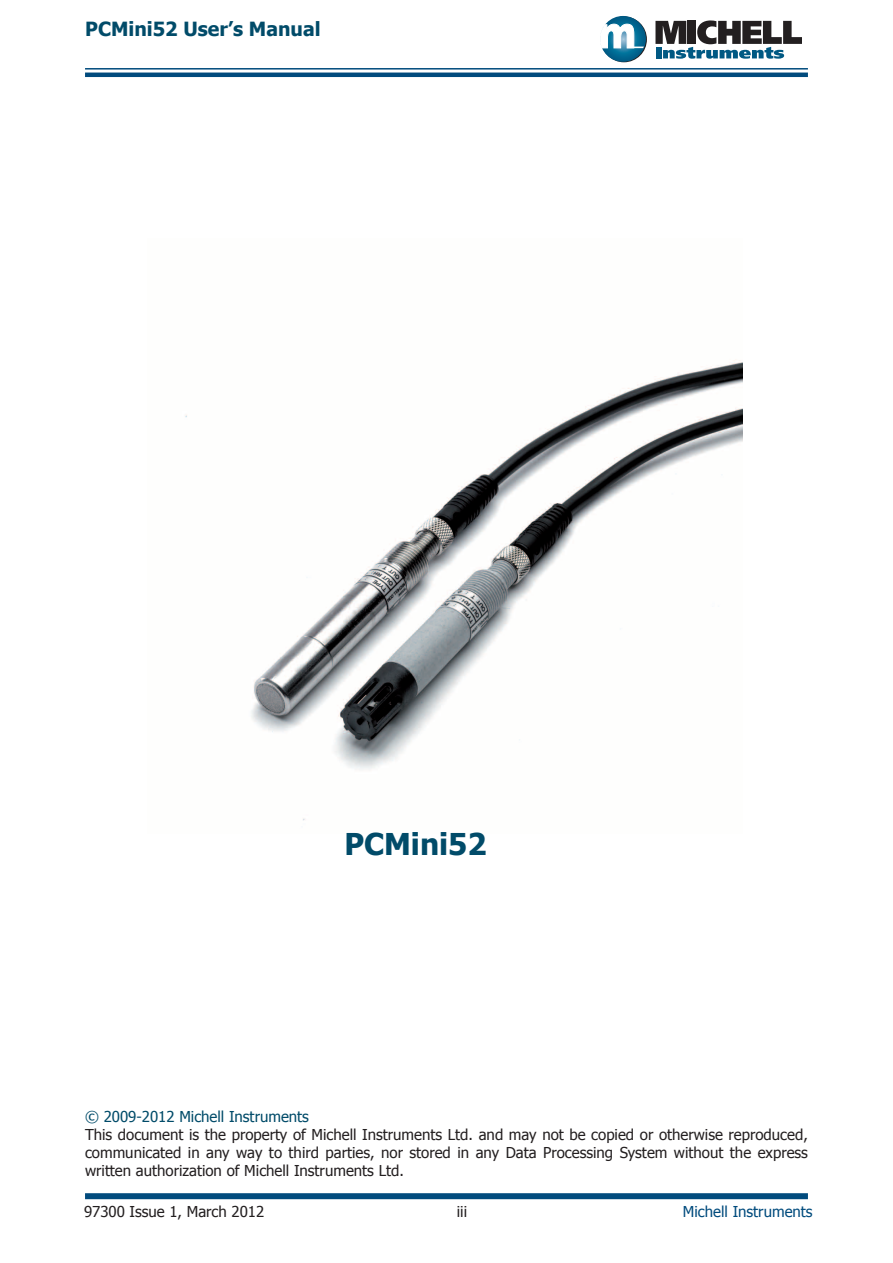
<style>
.page{position:relative;width:893px;height:1263px;background:#fff}
.page>*{position:absolute;margin:0;border:0;box-sizing:border-box;transform-origin:0 0}
.t1{font:700 30px "Tahoma";color:#014b69}
.t2{font:700 19.5px "Tahoma";color:#014b69}
.t3{font:15px/18px "Tahoma";color:#231f20;text-align:justify}
.t4{font:15px "Tahoma";color:#014b69}
.t5{font:15px "Tahoma";color:#014b7d}
</style>
<div class="page">
<div style="left:85px;top:1193px;width:723px;height:6px;background:#014b7d"></div>
<hr style="left:85px;top:68px;width:723px;height:2px;background:#014b7d">
<hr style="left:85px;top:73px;width:723px;height:4px;background:#014b7d">
<svg style="left:600px;top:16px;width:46px;height:46px"></svg>
<svg style="left:655px;top:20px;width:147px;height:39px"></svg>
<svg style="left:600px;top:24px;width:44px;height:24px"></svg>
<img style="left:185px;top:359px;width:558px;height:462px">
<h2 class="t2" style="left:85px;top:15px;width:237px">PCMini52 User’s Manual</h2>
<h1 class="t1" style="left:344px;top:823px;width:144px">PCMini52</h1>
<p class="t4" style="left:85px;top:1107px;width:225px">© 2009-2012 Michell Instruments</p>
<p class="t3" style="left:85px;top:1125px;width:724px">This document is the property of Michell Instruments Ltd. and may not be copied or otherwise reproduced, communicated in any way to third parties, nor stored in any Data Processing System without the express written authorization of Michell Instruments Ltd.</p>
<p class="t3" style="left:84px;top:1202px;width:182px">97300 Issue 1, March 2012</p>
<p class="t3" style="left:457px;top:1202px;width:12px">iii</p>
<p class="t5" style="left:683px;top:1202px;width:131px">Michell Instruments</p>
</div>
